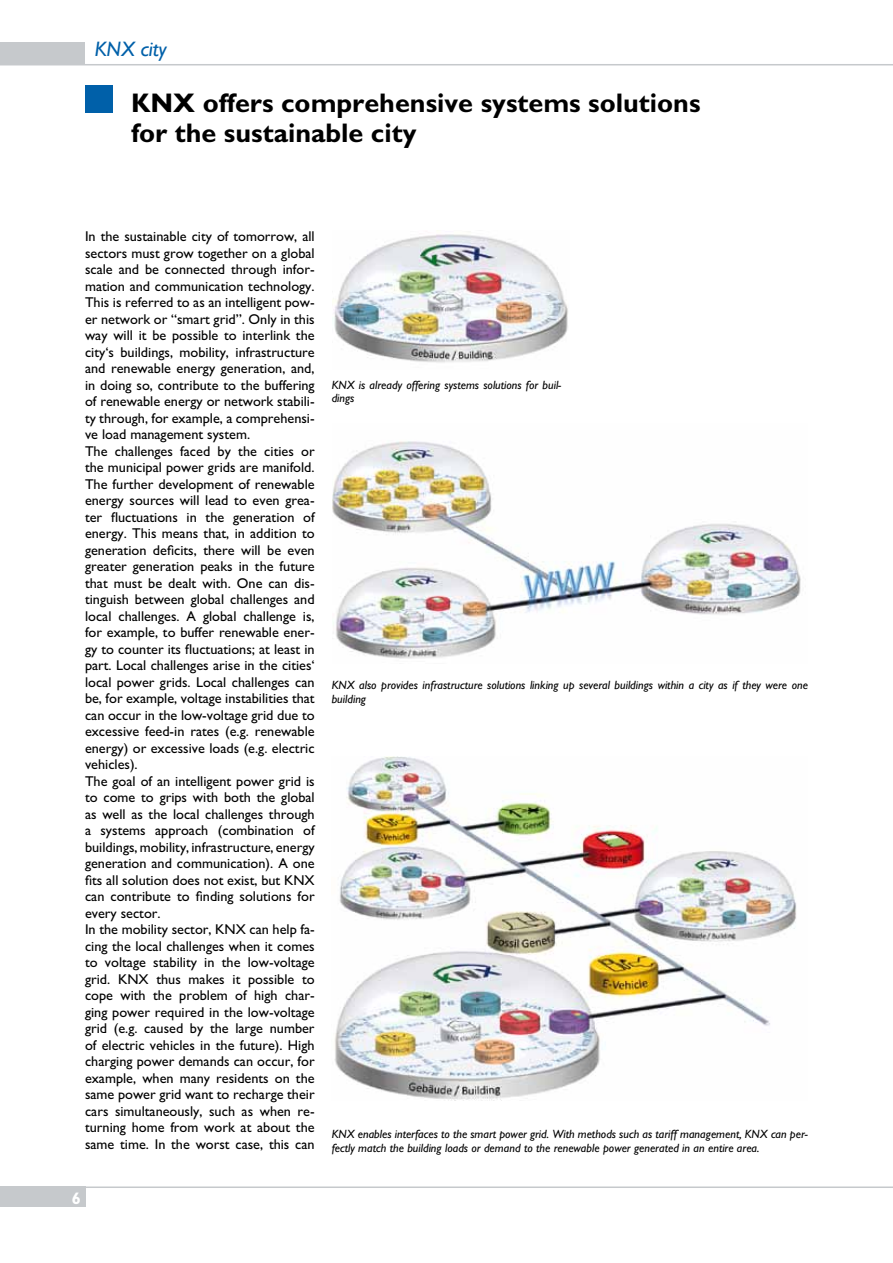
<style>
.page{position:relative;width:893px;height:1263px;background:#fff}
.page>*{position:absolute;margin:0;border:0;box-sizing:border-box;transform-origin:0 0}
.t1{font:700 27px/30px "M Gill Sans";color:#000}
.t2{font:italic 21px "M Gill Sans";color:#0060a9}
.t3{font:700 16.5px "M Gill Sans";color:#fff}
.t4{font:14.25px/16.5px "M Gill Sans";color:#000}
.t5{font:italic 12px/13.5px "M Gill Sans";color:#000}
</style>
<div class="page">
<hr style="left:75px;top:1186px;width:818px;height:2px;background:#c6c9cc">
<div style="left:0;top:1186px;width:85px;height:21px;background:#c6c9cc"></div>
<div style="left:0;top:42px;width:85px;height:23px;background:#c6c9cc"></div>
<hr style="left:0;top:64px;width:893px;height:1px;background:#c6c9cc">
<div style="left:85px;top:85px;width:27px;height:27px;background:#0060a9"></div>
<img style="left:332px;top:441px;width:469px;height:218px">
<img style="left:334px;top:757px;width:463px;height:344px">
<img style="left:333px;top:230px;width:235px;height:133px">
<h2 class="t2" style="left:95px;top:37px;width:73px">KNX city</h2>
<h1 class="t1" style="left:131px;top:88px;width:571px">KNX offers comprehensive systems solutions for the sustainable city</h1>
<p class="t4" style="left:85px;top:228px;width:231px">In the sustainable city of tomorrow, all sectors must grow together on a global scale and be connected through infor&shy;mation and communication technology.<br>This is referred to as an intelligent pow&shy;er network or “smart grid”. Only in this way will it be possible to interlink the city‘s buildings, mobility, infrastructure and renewable energy generation, and, in doing so, contribute to the buffering of renewable energy or network stabili&shy;ty through, for example, a comprehensi&shy;ve load management system.<br>The challenges faced by the cities or the municipal power grids are manifold.<br>The further development of renewable energy sources will lead to even grea&shy;ter fluctuations in the generation of energy. This means that, in addition to generation deficits, there will be even greater generation peaks in the future that must be dealt with. One can dis&shy;tinguish between global challenges and local challenges. A global challenge is, for example, to buffer renewable ener&shy;gy to counter its fluctuations; at least in part. Local challenges arise in the cities‘ local power grids. Local challenges can be, for example, voltage instabilities that can occur in the low-voltage grid due to excessive feed-in rates (e.g. renewable energy) or excessive loads (e.g. electric vehicles).<br>The goal of an intelligent power grid is to come to grips with both the global as well as the local challenges through a systems approach (combination of buildings, mobility, infrastructure, energy generation and communication). A one fits all solution does not exist, but KNX can contribute to finding solutions for every sector.<br>In the mobility sector, KNX can help fa&shy;cing the local challenges when it comes to voltage stability in the low-voltage grid. KNX thus makes it possible to cope with the problem of high char&shy;ging power required in the low-voltage grid (e.g. caused by the large number of electric vehicles in the future). High charging power demands can occur, for example, when many residents on the same power grid want to recharge their cars simultaneously, such as when re&shy;turning home from work at about the same time. In the worst case, this can</p>
<p class="t3" style="left:72px;top:1189px;width:11px">6</p>
<p class="t5" style="left:332px;top:378px;width:231px">KNX is already offering systems solutions for buil&shy;dings</p>
<p class="t5" style="left:332px;top:679px;width:478px">KNX also provides infrastructure solutions linking up several buildings within a city as if they were one building</p>
<p class="t5" style="left:332px;top:1127px;width:478px">KNX enables interfaces to the smart power grid. With methods such as tariff management, KNX can per&shy;fectly match the building loads or demand to the renewable power generated in an entire area.</p>
</div>
